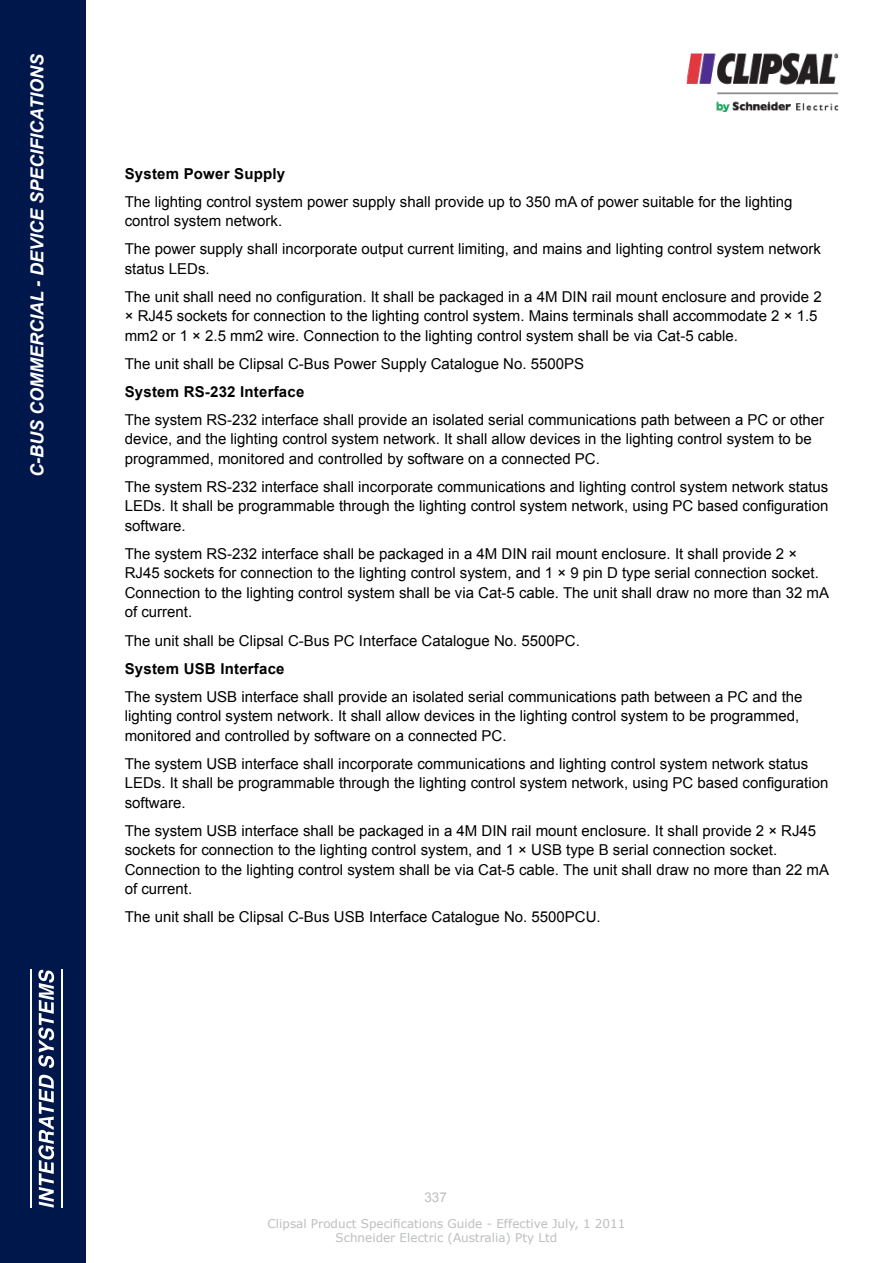
<style>
.page{position:relative;width:893px;height:1263px;background:#fff}
.page>*{position:absolute;margin:0;border:0;box-sizing:border-box;transform-origin:0 0}
.t1{font:italic 700 18px "Arial";color:#fff}
.t2{font:15px/19.5px "Arial";color:#000}
.t3{font:700 15px "Arial";letter-spacing:.015em;color:#000}
.t4{font:13.5px "Arial";color:#bcbec0}
.t5{font:12px/14.4px "Verdana";color:#bcbec0;text-align:center}
</style>
<div class="page">
<img style="left:686px;top:53px;width:153px;height:59px">
<div style="left:0;top:0;width:85px;height:1263px;background:#00174b"></div>
<svg style="left:38px;top:1075px;width:16px;height:133px"></svg>
<svg style="left:38px;top:970px;width:16px;height:98px"></svg>
<hr style="left:30px;top:970px;width:2px;height:238px;background:#fff">
<hr style="left:61px;top:970px;width:2px;height:238px;background:#fff">
<p class="t1" style="left:25px;top:477px;width:425px;rotate:-90deg">c-bus commercial - Device Specifications</p>
<p class="t3" style="left:125px;top:164px;width:162px">System Power Supply</p>
<p class="t2" style="left:125px;top:192px;width:669px">The lighting control system power supply shall provide up to 350 mA of power suitable for the lighting control system network.</p>
<p class="t2" style="left:125px;top:240px;width:698px">The power supply shall incorporate output current limiting, and mains and lighting control system network status LEDs.</p>
<p class="t2" style="left:125px;top:287px;width:699px">The unit shall need no configuration. It shall be packaged in a 4M DIN rail mount enclosure and provide 2 × RJ45 sockets for connection to the lighting control system. Mains terminals shall accommodate 2 × 1.5 mm2 or 1 × 2.5 mm2 wire. Connection to the lighting control system shall be via Cat-5 cable.</p>
<p class="t2" style="left:125px;top:354px;width:461px">The unit shall be Clipsal C-Bus Power Supply Catalogue No. 5500PS</p>
<p class="t3" style="left:125px;top:382px;width:181px">System RS-232 Interface</p>
<p class="t2" style="left:125px;top:410px;width:701px">The system RS-232 interface shall provide an isolated serial communications path between a PC or other device, and the lighting control system network. It shall allow devices in the lighting control system to be programmed, monitored and controlled by software on a connected PC.</p>
<p class="t2" style="left:125px;top:477px;width:705px;text-align:justify">The system RS-232 interface shall incorporate communications and lighting control system network status LEDs. It shall be programmable through the lighting control system network, using PC based configuration software.</p>
<p class="t2" style="left:125px;top:544px;width:706px">The system RS-232 interface shall be packaged in a 4M DIN rail mount enclosure. It shall provide 2 × RJ45 sockets for connection to the lighting control system, and 1 × 9 pin D type serial connection socket.<br>Connection to the lighting control system shall be via Cat-5 cable. The unit shall draw no more than 32 mA of current.</p>
<p class="t2" style="left:125px;top:631px;width:457px">The unit shall be Clipsal C-Bus PC Interface Catalogue No. 5500PC.</p>
<p class="t3" style="left:125px;top:658px;width:161px">System USB Interface</p>
<p class="t2" style="left:125px;top:687px;width:679px">The system USB interface shall provide an isolated serial communications path between a PC and the lighting control system network. It shall allow devices in the lighting control system to be programmed, monitored and controlled by software on a connected PC.</p>
<p class="t2" style="left:125px;top:754px;width:705px">The system USB interface shall incorporate communications and lighting control system network status<br>LEDs. It shall be programmable through the lighting control system network, using PC based configuration software.</p>
<p class="t2" style="left:125px;top:821px;width:706px">The system USB interface shall be packaged in a 4M DIN rail mount enclosure. It shall provide 2 × RJ45 sockets for connection to the lighting control system, and 1 × USB type B serial connection socket.<br>Connection to the lighting control system shall be via Cat-5 cable. The unit shall draw no more than 22 mA of current.</p>
<p class="t2" style="left:125px;top:907px;width:478px">The unit shall be Clipsal C-Bus USB Interface Catalogue No. 5500PCU.</p>
<p class="t4" style="left:424px;top:1188px;width:24px">337</p>
<p class="t5" style="left:268px;top:1216px;width:359px">Clipsal Product Specifications Guide - Effective July, 1 2011<br>Schneider Electric (Australia) Pty Ltd</p>
</div>
